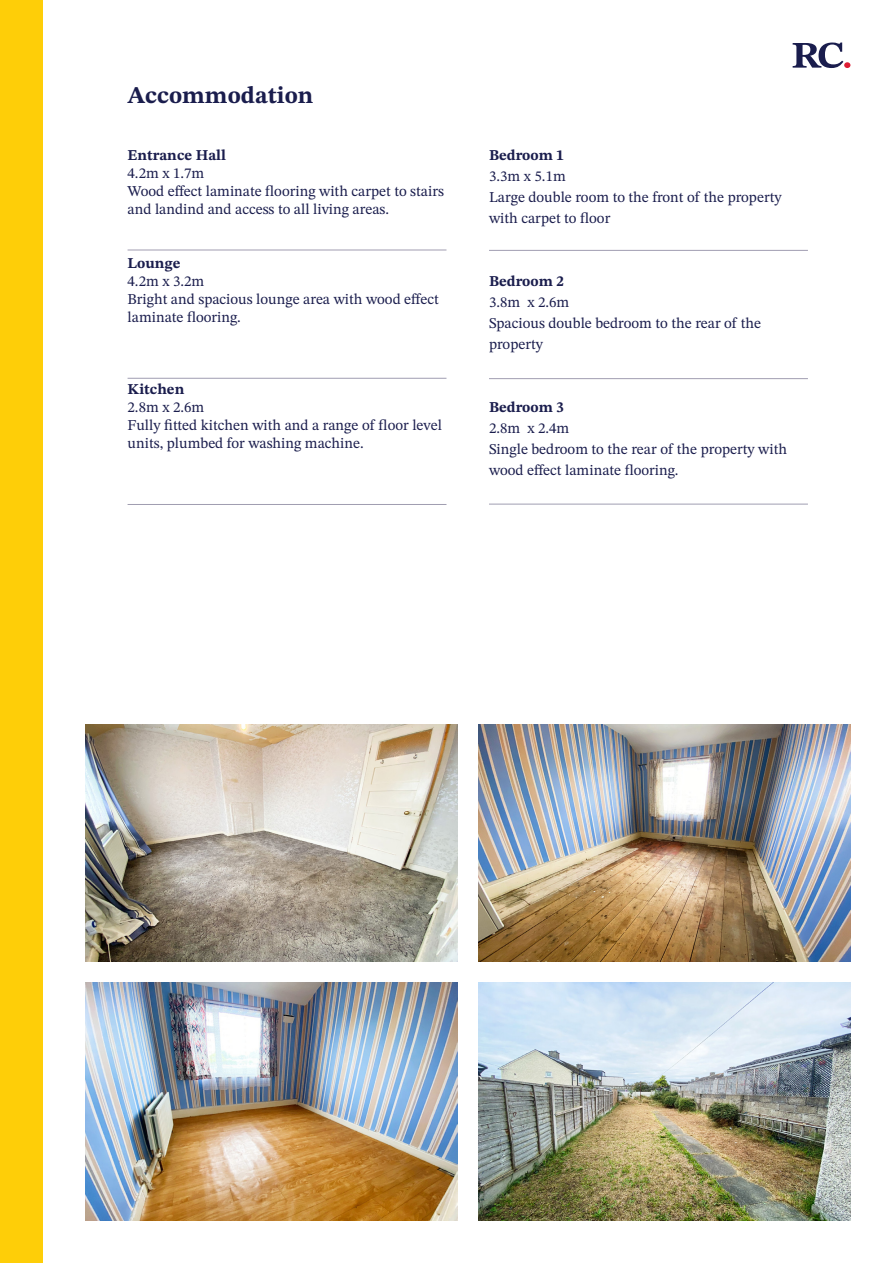
<style>
.page{position:relative;width:893px;height:1263px;background:#fff}
.page>*{position:absolute;margin:0;border:0;box-sizing:border-box;transform-origin:0 0}
.t1{font:700 24px "STIX Two Text";color:#1a1d4d}
.t2{font:15px/18px "STIX Two Text";color:#1a1d4d}
.t3{font:700 15px "STIX Two Text";color:#1a1d4d}
</style>
<div class="page">
<hr style="left:128px;top:250px;width:318px;height:1px;background:#a09db1">
<hr style="left:489px;top:250px;width:319px;height:1px;background:#a09db1">
<hr style="left:489px;top:378px;width:319px;height:1px;background:#a09db1">
<hr style="left:128px;top:378px;width:318px;height:1px;background:#a09db1">
<hr style="left:128px;top:504px;width:318px;height:1px;background:#a09db1">
<hr style="left:489px;top:504px;width:319px;height:1px;background:#a09db1">
<svg style="left:793px;top:43px;width:57px;height:25px"></svg>
<div style="left:0;top:0;width:43px;height:1263px;background:#fece08"></div>
<img style="left:85px;top:724px;width:372px;height:237px">
<img style="left:478px;top:983px;width:372px;height:237px">
<img style="left:478px;top:724px;width:372px;height:237px">
<img style="left:85px;top:983px;width:372px;height:237px">
<p class="t1" style="left:128px;top:78px;width:187px">Accommodation</p>
<p class="t3" style="left:128px;top:145px;width:100px">Entrance Hall</p>
<p class="t2" style="left:128px;top:164px;width:78px">4.2m x 1.7m</p>
<p class="t2" style="left:128px;top:182px;width:318px">Wood effect laminate flooring with carpet to stairs and landind and access to all living areas.</p>
<p class="t3" style="left:128px;top:253px;width:54px">Lounge</p>
<p class="t2" style="left:128px;top:272px;width:78px">4.2m x 3.2m</p>
<p class="t2" style="left:128px;top:290px;width:313px">Bright and spacious lounge area with wood effect laminate flooring.</p>
<p class="t3" style="left:128px;top:379px;width:58px">Kitchen</p>
<p class="t2" style="left:128px;top:398px;width:78px">2.8m x 2.6m</p>
<p class="t2" style="left:128px;top:416px;width:316px">Fully fitted kitchen with and a range of floor level units, plumbed for washing machine.</p>
<p class="t3" style="left:489px;top:145px;width:76px">Bedroom 1</p>
<p class="t2" style="left:489px;top:167px;width:78px">3.3m x 5.1m</p>
<p class="t2" style="left:489px;top:187px;width:294px;line-height:21px">Large double room to the front of the property with carpet to floor</p>
<p class="t3" style="left:489px;top:271px;width:76px">Bedroom 2</p>
<p class="t2" style="left:489px;top:293px;width:82px">3.8m x 2.6m</p>
<p class="t2" style="left:489px;top:313px;width:274px;line-height:21px">Spacious double bedroom to the rear of the property</p>
<p class="t3" style="left:489px;top:397px;width:76px">Bedroom 3</p>
<p class="t2" style="left:489px;top:419px;width:82px">2.8m x 2.4m</p>
<p class="t2" style="left:489px;top:439px;width:300px;line-height:21px">Single bedroom to the rear of the property with wood effect laminate flooring.</p>
</div>
